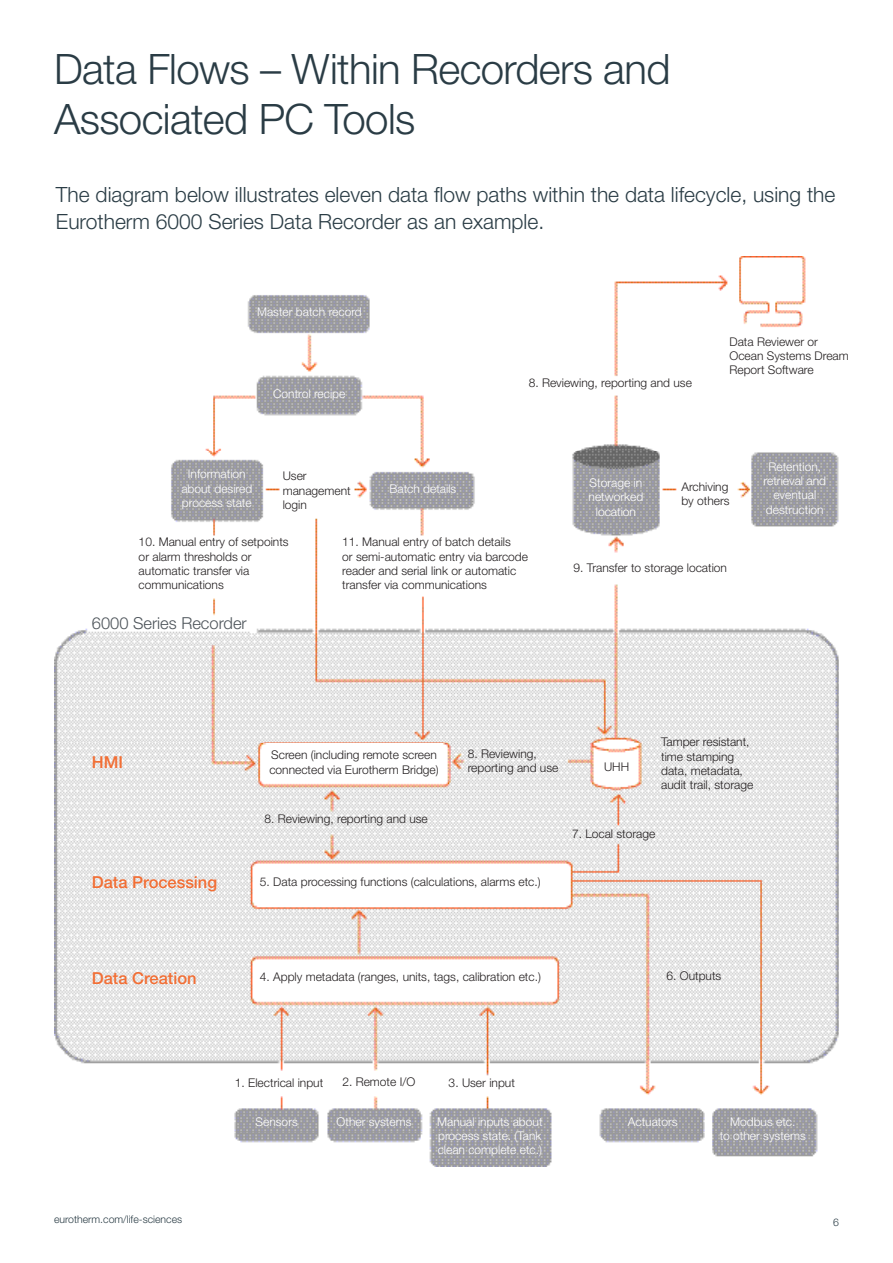
<style>
.page{position:relative;width:893px;height:1263px;background:#fff}
.page>*{position:absolute;margin:0;border:0;box-sizing:border-box;transform-origin:0 0}
.H1_-_Interior{font:300 42px "Helvetica Neue LT Std";letter-spacing:-.015em;color:#2a3c45}
.Intro_14_18{font:300 21px/27px "Helvetica Neue LT Std";color:#2a3c45}
.t1{font:500 16.5px "Helvetica Neue LT Std";color:#f26e34}
.t2{font:300 16.5px "Helvetica Neue LT Std";color:#4d545a}
.t3{font:300 12px/14.4px "Helvetica Neue LT Std";color:#231f20}
.t4{font:300 12px/14.4px "Helvetica Neue LT Std";color:#fff;text-align:justify}
.t5{font:300 10.5px "Helvetica Neue LT Std";color:#2a3c45}
</style>
<div class="page">
<img style="left:55px;top:256px;width:784px;height:911px">
<p class="H1_-_Interior" style="left:54px;top:43px;width:618px">Data Flows – Within Recorders and</p>
<p class="H1_-_Interior" style="left:54px;top:94px;width:363px">Associated PC Tools</p>
<p class="Intro_14_18" style="left:56px;top:181px;width:781px">The diagram below illustrates eleven data flow paths within the data lifecycle, using the<br>Eurotherm 6000 Series Data Recorder as an example.</p>
<p class="t4" style="left:257px;top:304px;width:106px">Master batch record</p>
<p class="t4" style="left:273px;top:386px;width:74px">Control recipe</p>
<p class="t3" style="left:529px;top:375px;width:165px">8. Reviewing, reporting and use</p>
<p class="t3" style="left:729px;top:334px;width:90px">Data Reviewer or</p>
<p class="t3" style="left:729px;top:348px;width:121px">Ocean Systems Dream<br>Report Software</p>
<p class="t4" style="left:188px;top:466px;width:59px">Information</p>
<p class="t4" style="left:181px;top:481px;width:72px">about desired</p>
<p class="t4" style="left:182px;top:495px;width:71px">process state</p>
<p class="t3" style="left:283px;top:469px;width:25px">User</p>
<p class="t3" style="left:283px;top:483px;width:70px">management</p>
<p class="t3" style="left:283px;top:497px;width:26px">login</p>
<p class="t3" style="left:342px;top:534px;width:170px">11. Manual entry of batch details</p>
<p class="t3" style="left:342px;top:549px;width:187px">or semi-automatic entry via barcode reader and serial link or automatic transfer via communications</p>
<p class="t4" style="left:389px;top:481px;width:68px">Batch details</p>
<p class="t3" style="left:139px;top:534px;width:152px">10. Manual entry of setpoints</p>
<p class="t3" style="left:139px;top:549px;width:114px">or alarm thresholds or</p>
<p class="t3" style="left:139px;top:563px;width:112px">automatic transfer via</p>
<p class="t3" style="left:139px;top:578px;width:87px">communications</p>
<p class="t2" style="left:92px;top:613px;width:157px">6000 Series Recorder</p>
<p class="t4" style="left:590px;top:475px;width:54px">Storage in</p>
<p class="t4" style="left:589px;top:490px;width:56px">networked</p>
<p class="t4" style="left:596px;top:504px;width:42px">location</p>
<p class="t3" style="left:681px;top:479px;width:48px">Archiving</p>
<p class="t3" style="left:681px;top:493px;width:50px">by others</p>
<p class="t3" style="left:573px;top:560px;width:155px">9. Transfer to storage location</p>
<p class="t4" style="left:768px;top:459px;width:54px">Retention,</p>
<p class="t4" style="left:764px;top:473px;width:64px">retrieval and</p>
<p class="t4" style="left:773px;top:488px;width:44px">eventual</p>
<p class="t4" style="left:766px;top:502px;width:59px">destruction</p>
<p class="t1" style="left:92px;top:752px;width:33px">HMI</p>
<p class="t3" style="left:269px;top:747px;width:171px">Screen (including remote screen connected via Eurotherm Bridge)</p>
<p class="t3" style="left:468px;top:746px;width:71px">8. Reviewing,</p>
<p class="t3" style="left:468px;top:760px;width:92px">reporting and use</p>
<p class="t3" style="left:604px;top:759px;width:27px">UHH</p>
<p class="t3" style="left:661px;top:734px;width:90px">Tamper resistant,</p>
<p class="t3" style="left:661px;top:749px;width:75px">time stamping</p>
<p class="t3" style="left:661px;top:763px;width:83px">data, metadata,</p>
<p class="t3" style="left:661px;top:778px;width:94px">audit trail, storage</p>
<p class="t3" style="left:265px;top:811px;width:165px">8. Reviewing, reporting and use</p>
<p class="t3" style="left:572px;top:826px;width:85px">7. Local storage</p>
<p class="t1" style="left:92px;top:872px;width:127px">Data Processing</p>
<p class="t3" style="left:260px;top:874px;width:282px">5. Data processing functions (calculations, alarms etc.)</p>
<p class="t1" style="left:92px;top:968px;width:106px">Data Creation</p>
<p class="t3" style="left:260px;top:970px;width:282px">4. Apply metadata (ranges, units, tags, calibration etc.)</p>
<p class="t3" style="left:666px;top:968px;width:56px">6. Outputs</p>
<p class="t5" style="left:54px;top:1213px;width:130px">eurotherm.com/life-sciences</p>
<p class="t3" style="left:235px;top:1075px;width:90px">1. Electrical input</p>
<p class="t3" style="left:342px;top:1074px;width:74px">2. Remote I/O</p>
<p class="t3" style="left:449px;top:1075px;width:68px">3. User input</p>
<p class="t4" style="left:256px;top:1114px;width:44px">Sensors</p>
<p class="t4" style="left:337px;top:1114px;width:76px">Other systems</p>
<p class="t4" style="left:628px;top:1114px;width:51px">Actuators</p>
<p class="t4" style="left:730px;top:1114px;width:67px">Modbus etc.</p>
<p class="t4" style="left:720px;top:1128px;width:88px">to other systems</p>
<p class="t4" style="left:437px;top:1114px;width:107px">Manual inputs about process state. (Tank clean complete etc.)</p>
<p class="t5" style="left:833px;top:1216px;width:7px">6</p>
</div>
